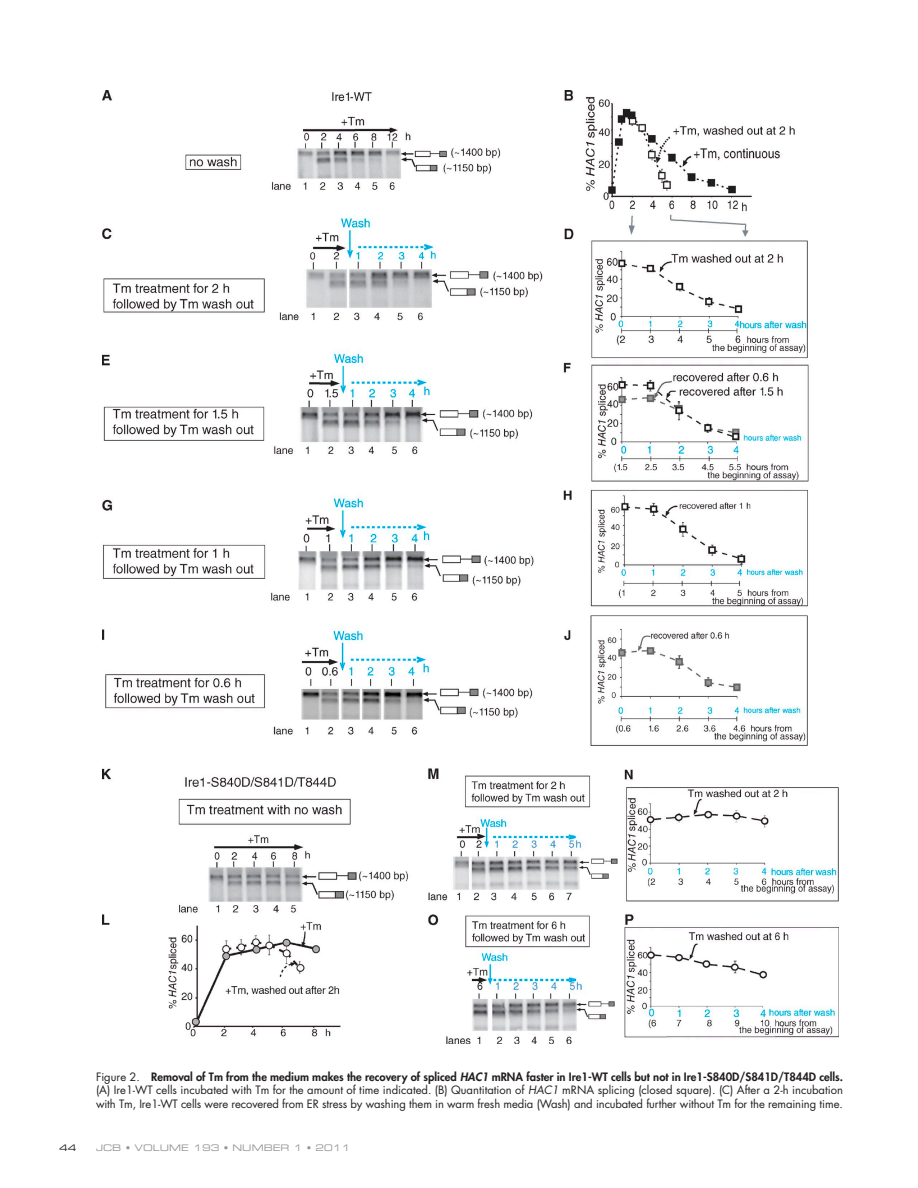
<style>
.page{position:relative;width:918px;height:1188px;background:#fff}
.page>*{position:absolute;margin:0;border:0;box-sizing:border-box;transform-origin:0 0}
.t1{font:11.25px/13.5px "Futura Std";letter-spacing:-.01em;color:#231f20;text-align:justify}
.t2{font:9px "Eurostile LT Std Ex 2";color:#949698}
.t3{font:9px "Eurostile LT Std Ex 2";color:#231f20}
.s1{font-weight:800}
.s2{font-weight:800;font-style:italic}
.s3{font-style:italic}
</style>
<div class="page">
<img style="left:102px;top:90px;width:736px;height:954px">
<p class="t1" style="left:96px;top:1070px;width:749px">Figure 2. <span class="s1">Removal of Tm from the medium makes the recovery of spliced</span> <span class="s2">HAC1</span> <span class="s1">mRNA faster in Ire1-WT cells but not in Ire1-S840D/S841D/T844D cells. </span>(A) Ire1-WT cells incubated with Tm for the amount of time indicated. (B) Quantitation of <span class="s3">HAC1</span> mRNA splicing (closed square). (C) After a 2-h incubation with Tm, Ire1-WT cells were recovered from ER stress by washing them in warm fresh media (Wash) and incubated further without Tm for the remaining time.</p>
<p class="t3" style="left:59px;top:1142px;width:19px">44</p>
<p class="t2" style="left:96px;top:1142px;width:256px">JCB • VOLUME 193 • NUMBER 1 • 2011</p>
</div>
